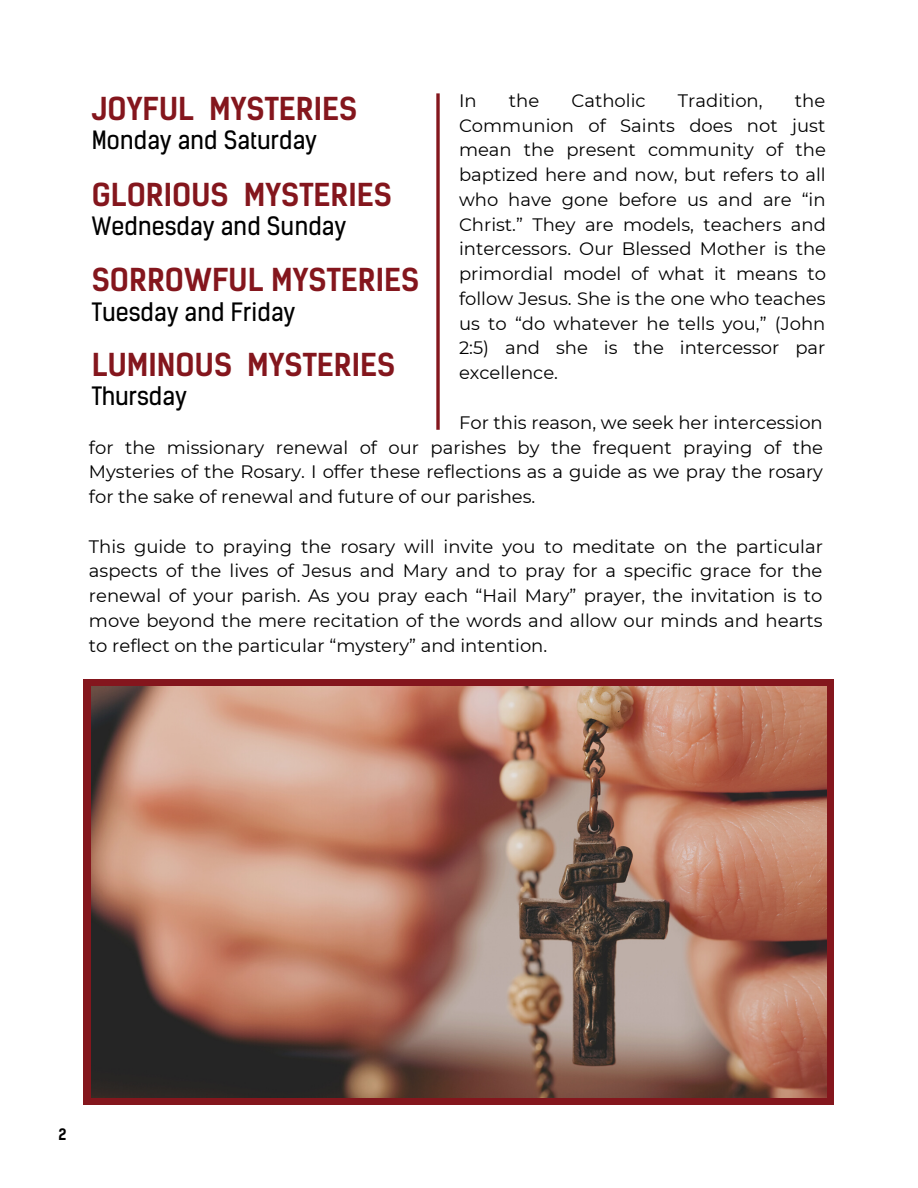
<style>
.page{position:relative;width:918px;height:1188px;background:#fff}
.page>*{position:absolute;margin:0;border:0;box-sizing:border-box;transform-origin:0 0}
.t1{font:700 30px "Kelson Sans";color:#84161d}
.t2{font:24px "Kelson Sans";color:#000}
.t3{font:18px/24.8px "Montserrat";color:#000;text-align:justify}
.t4{font:700 15px "Kelson Sans";color:#000}
</style>
<div class="page">
<svg style="left:436px;top:93px;width:4px;height:337px"></svg>
<div style="left:83px;top:679px;width:751px;height:425px;background:#84161d"></div>
<img style="left:92px;top:686px;width:734px;height:411px">
<p class="t3" style="left:459px;top:88px;width:369px;text-indent:336px">the Communion of Saints does not just mean the present community of the baptized here and now, but refers to all who have gone before us and are “in Christ.” They are models, teachers and intercessors. Our Blessed Mother is the primordial model of what it means to follow Jesus. She is the one who teaches us to “do whatever he tells you,” (John 2:5) and she is the intercessor par excellence.</p>
<p class="t3" style="left:459px;top:410px;width:365px">For this reason, we seek her intercession</p>
<p class="t3" style="left:89px;top:435px;width:736px">for the missionary renewal of our parishes by the frequent praying of the Mysteries of the Rosary. I offer these reflections as a guide as we pray the rosary for the sake of renewal and future of our parishes.</p>
<p class="t3" style="left:89px;top:534px;width:735px">This guide to praying the rosary will invite you to meditate on the particular aspects of the lives of Jesus and Mary and to pray for a specific grace for the renewal of your parish. As you pray each “Hail Mary” prayer, the invitation is to move beyond the mere recitation of the words and allow our minds and hearts to reflect on the particular “mystery” and intention.</p>
<p class="t3" style="left:459px;top:88px;width:19px">In</p>
<p class="t3" style="left:509px;top:88px;width:32px">the</p>
<p class="t3" style="left:572px;top:88px;width:76px">Catholic</p>
<p class="t3" style="left:678px;top:88px;width:86px">Tradition,</p>
<p class="t1" style="left:92px;top:91px;width:267px">JOYFUL MYSTERIES</p>
<p class="t2" style="left:92px;top:126px;width:227px">Monday and Saturday</p>
<p class="t1" style="left:92px;top:177px;width:302px">GLORIOUS MYSTERIES</p>
<p class="t2" style="left:92px;top:212px;width:256px">Wednesday and Sunday</p>
<p class="t1" style="left:92px;top:263px;width:329px">SORROWFUL MYSTERIES</p>
<p class="t2" style="left:92px;top:298px;width:205px">Tuesday and Friday</p>
<p class="t1" style="left:92px;top:347px;width:305px">LUMINOUS MYSTERIES</p>
<p class="t2" style="left:92px;top:382px;width:97px">Thursday</p>
<p class="t4" style="left:59px;top:1126px;width:10px">2</p>
</div>
